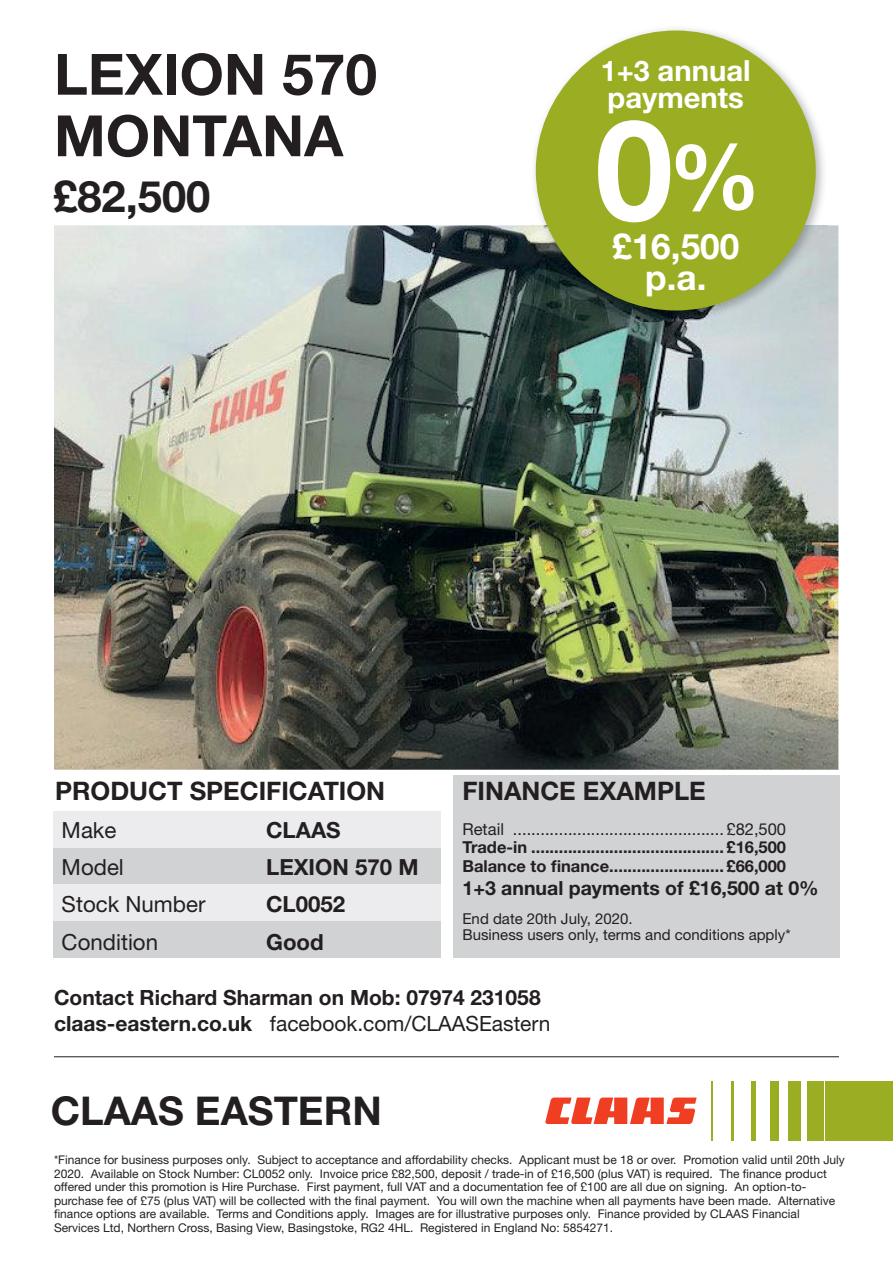
<style>
.page{position:relative;width:893px;height:1263px;background:#fff}
.page>*{position:absolute;margin:0;border:0;box-sizing:border-box;transform-origin:0 0}
.t1{font:700 57px/61.5px "Helvetica Neue LT Std";color:#231f20}
.t2{font:700 43.5px "Helvetica Neue LT Std";color:#231f20}
.t3{font:700 39.75px "Helvetica Neue LT Std";color:#231f20}
.t4{font:700 35.25px/31.5px "Helvetica Neue LT Std";color:#fff;text-align:center}
.t5{font:700 29.25px/27px "Helvetica Neue LT Std";color:#fff}
.t6{font:700 25.5px "Helvetica Neue LT Std";color:#231f20}
.t7{font:22.2px "Helvetica Neue LT Std";color:#231f20}
.t8{font:700 22.2px "Helvetica Neue LT Std";color:#231f20}
.t9{font:700 21px/25.5px "Helvetica Neue LT Std";color:#231f20}
.t10{font:700 19.5px "Helvetica Neue LT Std";color:#231f20}
.t11{font:700 16.5px/18.8px "Helvetica Neue LT Std";color:#231f20}
.t12{font:16.5px "Helvetica Neue LT Std";color:#231f20}
.t13{font:15px/16.5px "Helvetica Neue LT Std";color:#231f20}
.t14{font:12px "Helvetica Neue LT Std";color:#231f20}
.s1{font-size:28.5px}
.s2{font-weight:400}
</style>
<div class="page">
<div style="left:53px;top:921px;width:388px;height:37px;background:#d1d2d4"></div>
<div style="left:53px;top:884px;width:388px;height:37px;background:#ececee"></div>
<div style="left:53px;top:847px;width:388px;height:37px;background:#d1d2d4"></div>
<div style="left:53px;top:811px;width:388px;height:36px;background:#ececee"></div>
<img style="left:54px;top:225px;width:784px;height:545px">
<hr style="left:54px;top:1056px;width:785px;height:1px;background:#231f20">
<svg style="left:545px;top:1097px;width:152px;height:27px"></svg>
<div style="left:825px;top:1081px;width:68px;height:60px;background:#9bae23"></div>
<div style="left:807px;top:1081px;width:17px;height:60px;background:#9bae23"></div>
<div style="left:789px;top:1081px;width:12px;height:60px;background:#9bae23"></div>
<div style="left:770px;top:1081px;width:8px;height:60px;background:#9bae23"></div>
<div style="left:751px;top:1081px;width:5px;height:60px;background:#9bae23"></div>
<hr style="left:711px;top:1081px;width:1px;height:60px;background:#9bae23">
<hr style="left:731px;top:1081px;width:3px;height:60px;background:#9bae23">
<img style="left:530px;top:29px;width:297px;height:293px">
<div style="left:536px;top:31px;width:280px;height:279px;background:#9bae23;border-radius:50%"></div>
<svg style="left:598px;top:120px;width:155px;height:102px"></svg>
<div style="left:453px;top:775px;width:387px;height:183px;background:#d1d2d4"></div>
<h1 class="t1" style="left:54px;top:42px;width:325px">LEXION 570<br>MONTANA</h1>
<h2 class="t2" style="left:53px;top:169px;width:159px">£82,500</h2>
<h3 class="t5" style="left:601px;top:56px;width:151px"><span class="s1">1+3</span> annual payments</h3>
<h3 class="t4" style="left:612px;top:230px;width:129px">£16,500 p.a.</h3>
<h3 class="t6" style="left:55px;top:775px;width:332px">PRODUCT SPECIFICATION</h3>
<h3 class="t7" style="left:62px;top:816px;width:56px">Make</h3>
<h3 class="t8" style="left:266px;top:816px;width:76px">CLAAS</h3>
<h3 class="t7" style="left:62px;top:854px;width:64px">Model</h3>
<h3 class="t8" style="left:266px;top:853px;width:154px">LEXION 570 M</h3>
<h3 class="t7" style="left:62px;top:891px;width:145px">Stock Number</h3>
<h3 class="t8" style="left:266px;top:890px;width:81px">CL0052</h3>
<h3 class="t7" style="left:62px;top:928px;width:98px">Condition</h3>
<h3 class="t8" style="left:266px;top:928px;width:59px">Good</h3>
<h3 class="t6" style="left:462px;top:775px;width:245px">FINANCE EXAMPLE</h3>
<h3 class="t12" style="left:462px;top:819px;width:325px">Retail .............................................. £82,500</h3>
<h3 class="t11" style="left:462px;top:838px;width:325px">Trade-in .......................................... £16,500<br>Balance to nance ......................... £66,000</h3>
<h3 class="t10" style="left:462px;top:875px;width:358px">1+3 annual payments of £16,500 at 0%</h3>
<p class="t13" style="left:462px;top:910px;width:330px">End date 20th July, 2020.<br>Business users only, terms and conditions apply*</p>
<h3 class="t9" style="left:54px;top:984px;width:498px">Contact Richard Sharman on Mob: 07974 231058 claas-eastern.co.uk <span class="s2">facebook.com/CLAASEastern</span></h3>
<h3 class="t3" style="left:51px;top:1086px;width:332px">CLAAS EASTERN</h3>
<p class="t14" style="left:54px;top:1153px;width:792px">*Finance for business purposes only. Subject to acceptance and affordability checks. Applicant must be 18 or over. Promotion valid until 20th July</p>
<p class="t14" style="left:54px;top:1166px;width:774px">2020. Available on Stock Number: CL0052 only. Invoice price £82,500, deposit / trade-in of £16,500 (plus VAT) is required. The nance product</p>
<p class="t14" style="left:54px;top:1180px;width:754px">offered under this promotion is Hire Purchase. First payment, full VAT and a documentation fee of £100 are all due on signing. An option-to-</p>
<p class="t14" style="left:54px;top:1193px;width:783px">purchase fee of £75 (plus VAT) will be collected with the nal payment. You will own the machine when all payments have been made. Alternative</p>
<p class="t14" style="left:60px;top:1207px;width:741px">nance options are available. Terms and Conditions apply. Images are for illustrative purposes only. Finance provided by CLAAS Financial</p>
<p class="t14" style="left:54px;top:1220px;width:561px">Services Ltd, Northern Cross, Basing View, Basingstoke, RG2 4HL. Registered in England No: 5854271.</p>
</div>
